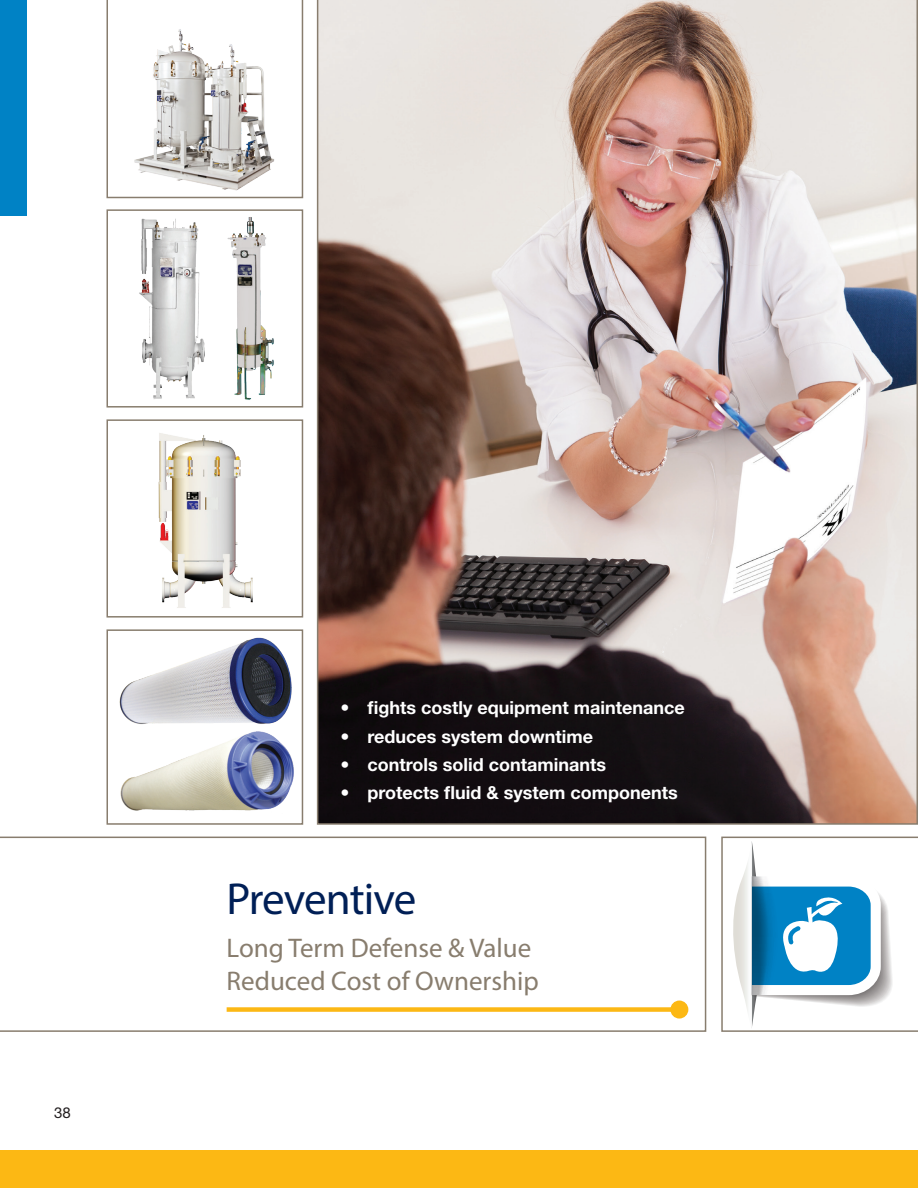
<style>
.page{position:relative;width:918px;height:1188px;background:#fff}
.page>*{position:absolute;margin:0;border:0;box-sizing:border-box;transform-origin:0 0}
.t1{font:45px "Myriad Pro";letter-spacing:-.025em;color:#001f56}
.t2{font:27px "Myriad Pro";color:#887d6e}
.t3{font:700 18px "Helvetica Neue LT Std";color:#fff}
.t4{font:15px "Helvetica Neue LT Std";color:#231f20}
</style>
<div class="page">
<div style="left:0;top:1150px;width:918px;height:38px;background:#fcb814"></div>
<div style="left:0;top:0;width:27px;height:216px;background:#0082c5"></div>
<img style="left:317px;top:0;width:601px;height:825px">
<svg style="left:107px;top:0;width:196px;height:198px"></svg>
<div style="left:107px;top:209px;width:196px;height:199px;border:2px solid #887d6e"></div>
<div style="left:107px;top:629px;width:196px;height:196px;border:2px solid #887d6e"></div>
<div style="left:107px;top:419px;width:196px;height:199px;border:2px solid #887d6e"></div>
<svg style="left:721px;top:837px;width:197px;height:195px"></svg>
<img style="left:128px;top:20px;width:153px;height:174px">
<img style="left:227px;top:217px;width:47px;height:183px">
<img style="left:139px;top:219px;width:66px;height:180px">
<img style="left:158px;top:433px;width:95px;height:175px">
<img style="left:119px;top:637px;width:173px;height:87px">
<img style="left:120px;top:731px;width:174px;height:80px">
<svg style="left:0;top:837px;width:706px;height:195px"></svg>
<p class="t4" style="left:54px;top:1103px;width:18px">38</p>
<p class="t3" style="left:340px;top:697px;width:346px">• fights costly equipment maintenance</p>
<p class="t3" style="left:340px;top:725px;width:254px">• reduces system downtime</p>
<p class="t3" style="left:340px;top:753px;width:267px">• controls solid contaminants</p>
<p class="t3" style="left:340px;top:782px;width:339px">• protects fluid &amp; system components</p>
<p class="t1" style="left:227px;top:871px;width:191px">Preventive</p>
<p class="t2" style="left:227px;top:931px;width:306px">Long Term Defense &amp; Value</p>
<p class="t2" style="left:227px;top:964px;width:314px">Reduced Cost of Ownership</p>
</div>
